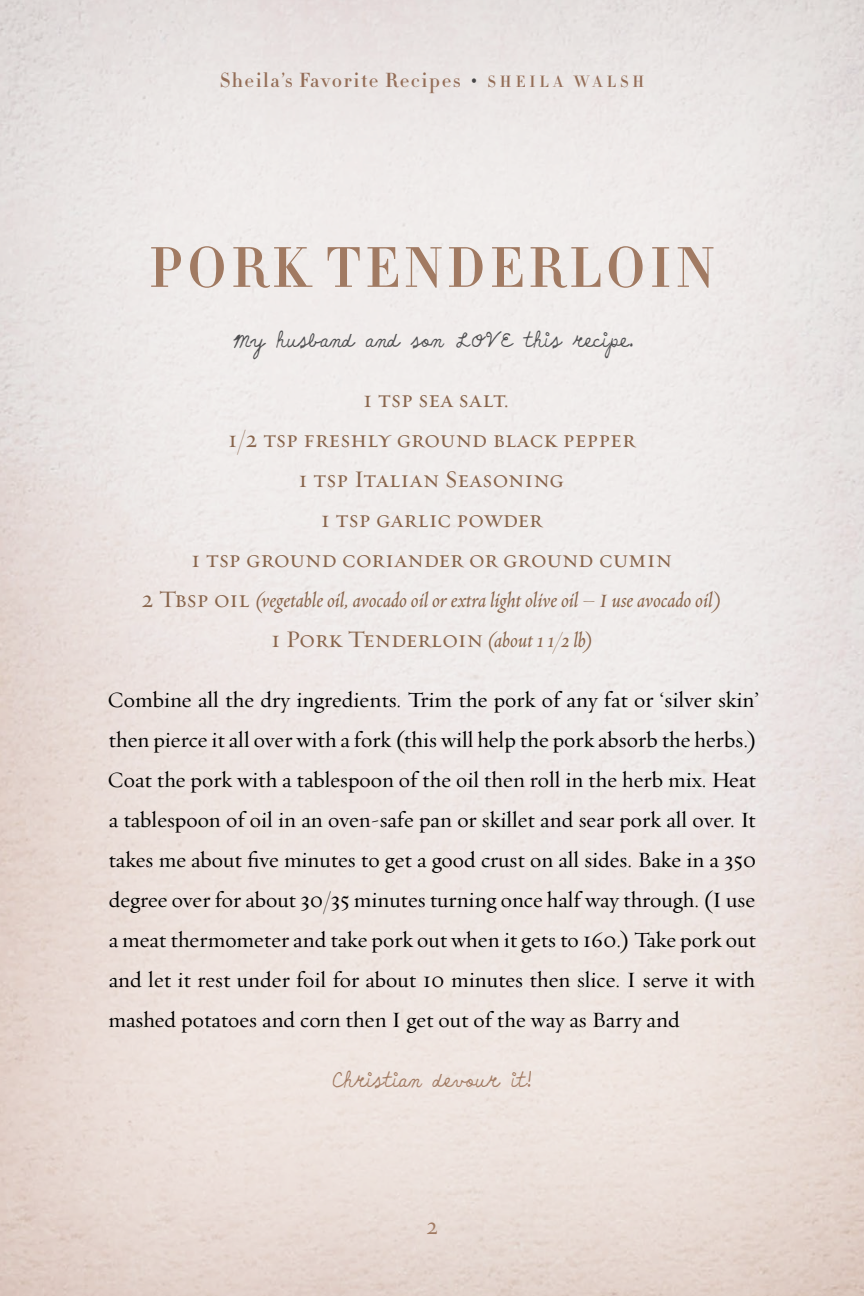
<style>
.page{position:relative;width:864px;height:1296px;background:#fff}
.page>*{position:absolute;margin:0;border:0;box-sizing:border-box;transform-origin:0 0}
.Heading{font:56px "Didot HTF M06 Medium";letter-spacing:.075em;color:#a17a62}
.Ingredients{font:24px "Requiem Text HTF Small Caps";color:#88644b}
.Comment{font:24px "Yellabelly";color:#4d4d4f;scale:.95 1}
.Comment_2{font:24px "Yellabelly";color:#a17a62;scale:.95 1}
.t1{font:24px "Requiem Text HTF Roman";color:#a17a62}
.Body{font:22px/40px "Requiem Text HTF Roman";color:#000}
.t2{font:21px "Requiem Text HTF Italic";color:#88644b}
.t3{font:20px "Didot HTF M06 Medium";letter-spacing:.075em;color:#a17a62}
.s1{font-size:18px;color:#4d4d4f}
.s2{font-size:16px}
.s3{font-family:"Requiem Text HTF Small Caps";font-size:24px}
.s4{font-family:"Requiem Text HTF Italic";font-size:21px}
</style>
<div class="page">
<div style="left:0;top:0;width:864px;height:1296px;background:#d5cecb;opacity:.85"></div>
<p class="t3" style="left:220px;top:67px;width:426px">Sheila’s Favorite Recipes <span class="s1">•</span> <span class="s2">S H E I L A WA L S H</span></p>
<p class="Heading" style="left:149px;top:232px;width:567px">PORK TENDERLOIN</p>
<p class="Comment" style="left:234px;top:325px;width:423px">My husband and son LOVE this recipe.</p>
<p class="Ingredients" style="left:363px;top:385px;width:147px">1 tsp sea salt.</p>
<p class="Ingredients" style="left:228px;top:425px;width:409px">1/2 tsp freshly ground black pepper</p>
<p class="Ingredients" style="left:299px;top:465px;width:267px">1 tsp Italian Seasoning</p>
<p class="Ingredients" style="left:321px;top:505px;width:223px">1 tsp garlic powder</p>
<p class="Ingredients" style="left:191px;top:545px;width:482px">1 tsp ground coriander or ground cumin</p>
<p class="t2" style="left:142px;top:590px;width:582px"><span class="s3">2 Tbsp oil</span> (vegetable oil, avocado oil or extra light olive oil – I use avocado oil)</p>
<p class="Ingredients" style="left:271px;top:625px;width:323px">1 Pork Tenderloin <span class="s4">(about 1 1/2 lb)</span></p>
<p class="Body" style="left:108px;top:680px;width:653px">Combine all the dry ingredients. Trim the pork of any fat or ‘silver skin’ then pierce it all over with a fork (this will help the pork absorb the herbs.)<br>Coat the pork with a tablespoon of the oil then roll in the herb mix. Heat a tablespoon of oil in an oven-safe pan or skillet and sear pork all over. It takes me about five minutes to get a good crust on all sides. Bake in a 350 degree over for about 30/35 minutes turning once half way through. (I use a meat thermometer and take pork out when it gets to 160.) Take pork out and let it rest under foil for about 10 minutes then slice. I serve it with mashed potatoes and corn then I get out of the way as Barry and</p>
<p class="Comment_2" style="left:332px;top:1065px;width:211px">Christian devour it!</p>
<p class="t1" style="left:426px;top:1212px;width:13px">2</p>
</div>
